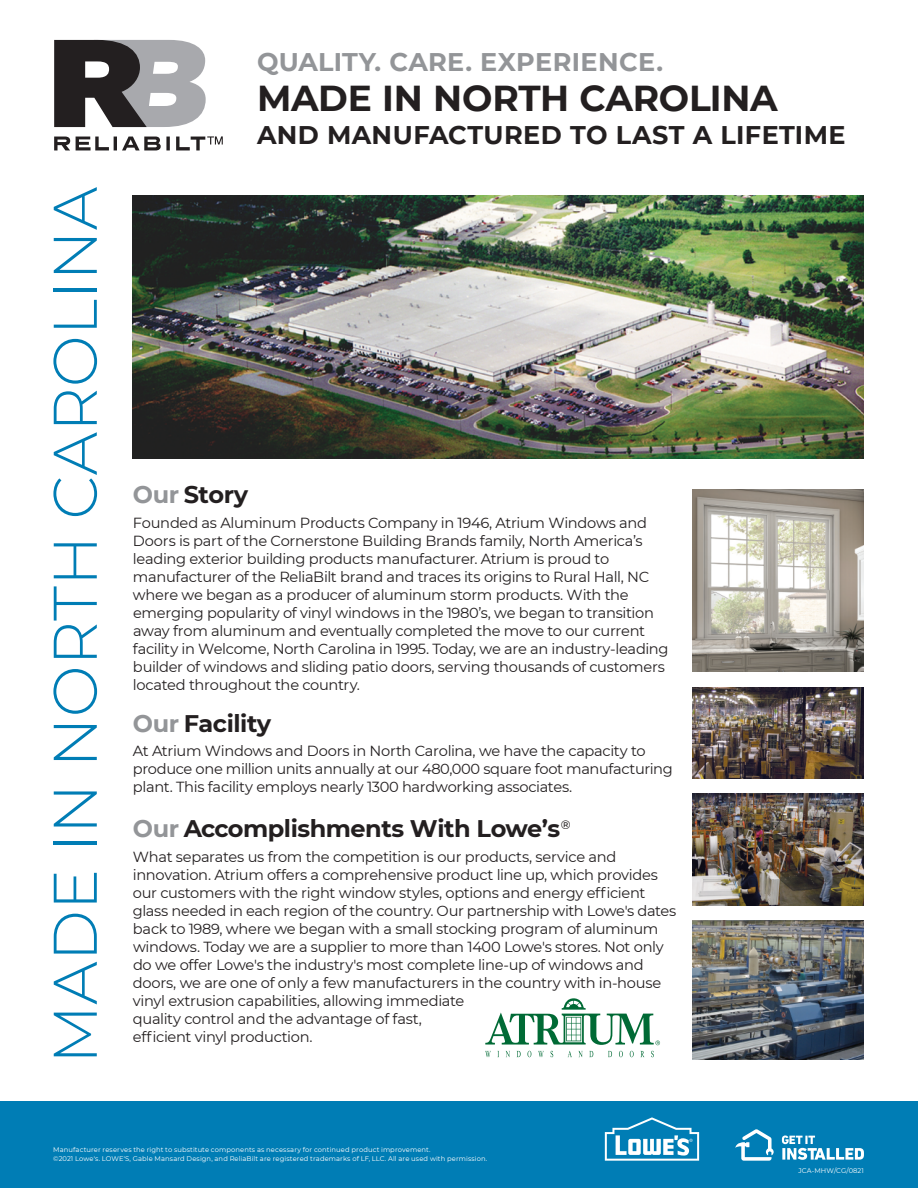
<style>
.page{position:relative;width:918px;height:1188px;background:#fff}
.page>*{position:absolute;margin:0;border:0;box-sizing:border-box;transform-origin:0 0}
.t1{font:300 61.5px "Montserrat";letter-spacing:.005em;color:#007db5}
.t2{font:700 36px "Montserrat";letter-spacing:-.01em;color:#231f20}
.t3{font:700 25.5px "Montserrat";letter-spacing:.015em;color:#231f20}
.t4{font:700 25.5px "Montserrat";letter-spacing:.015em;color:#939598}
.t5{font:700 24px "Montserrat";letter-spacing:-.02em;color:#231f20}
.t6{font:14.7px/18px "Montserrat";letter-spacing:-.02em;color:#231f20}
.t7{font:6.75px/9px "Montserrat";letter-spacing:.015em;color:#fff}
.s1{color:#939598}
</style>
<div class="page">
<svg style="left:54px;top:136px;width:169px;height:14px"></svg>
<svg style="left:54px;top:40px;width:152px;height:87px;background:#787779"></svg>
<div style="left:0;top:1102px;width:918px;height:86px;background:#007db5"></div>
<img style="left:692px;top:921px;width:172px;height:138px">
<img style="left:692px;top:794px;width:172px;height:111px">
<img style="left:692px;top:687px;width:172px;height:92px">
<img style="left:692px;top:489px;width:172px;height:183px">
<img style="left:133px;top:195px;width:731px;height:264px">
<svg style="left:517px;top:1051px;width:4px;height:6px"></svg>
<svg style="left:651px;top:1051px;width:3px;height:6px"></svg>
<svg style="left:527px;top:1051px;width:4px;height:6px"></svg>
<svg style="left:497px;top:1051px;width:2px;height:6px"></svg>
<svg style="left:506px;top:1051px;width:4px;height:6px"></svg>
<svg style="left:485px;top:1051px;width:6px;height:6px"></svg>
<svg style="left:538px;top:1051px;width:6px;height:6px"></svg>
<svg style="left:608px;top:1051px;width:4px;height:6px"></svg>
<svg style="left:619px;top:1051px;width:4px;height:6px"></svg>
<svg style="left:630px;top:1051px;width:4px;height:6px"></svg>
<svg style="left:589px;top:1051px;width:4px;height:6px"></svg>
<svg style="left:568px;top:1051px;width:4px;height:6px"></svg>
<svg style="left:640px;top:1051px;width:4px;height:6px"></svg>
<svg style="left:578px;top:1051px;width:5px;height:6px"></svg>
<svg style="left:485px;top:998px;width:175px;height:47px"></svg>
<svg style="left:735px;top:1129px;width:39px;height:32px"></svg>
<svg style="left:782px;top:1136px;width:82px;height:24px"></svg>
<svg style="left:605px;top:1117px;width:94px;height:44px"></svg>
<h1 class="t1" style="left:33px;top:1064px;width:879px;rotate:-90deg">MADE IN NORTH CAROLINA</h1>
<h3 class="t4" style="left:257px;top:44px;width:408px">QUALITY. CARE. EXPERIENCE.</h3>
<h2 class="t2" style="left:257px;top:73px;width:522px">MADE IN NORTH CAROLINA</h2>
<h3 class="t3" style="left:257px;top:117px;width:590px">AND MANUFACTURED TO LAST A LIFETIME</h3>
<h3 class="t5" style="left:133px;top:477px;width:117px"><span class="s1">Our</span> Story</h3>
<p class="t6" style="left:133px;top:513px;width:537px">Founded as Aluminum Products Company in 1946, Atrium Windows and Doors is part of the Cornerstone Building Brands family, North America’s leading exterior building products manufacturer. Atrium is proud to manufacturer of the ReliaBilt brand and traces its origins to Rural Hall, NC where we began as a producer of aluminum storm products. With the emerging popularity of vinyl windows in the 1980’s, we began to transition away from aluminum and eventually completed the move to our current facility in Welcome, North Carolina in 1995. Today, we are an industry-leading builder of windows and sliding patio doors, serving thousands of customers located throughout the country.</p>
<h3 class="t5" style="left:133px;top:706px;width:140px"><span class="s1">Our</span> Facility</h3>
<p class="t6" style="left:133px;top:742px;width:541px">At Atrium Windows and Doors in North Carolina, we have the capacity to produce one million units annually at our 480,000 square foot manufacturing plant. This facility employs nearly 1300 hardworking associates.</p>
<h3 class="t5" style="left:133px;top:811px;width:439px"><span class="s1">Our</span> Accomplishments With Lowe’s<sup>®</sup></h3>
<p class="t6" style="left:133px;top:847px;width:545px">What separates us from the competition is our products, service and innovation. Atrium offers a comprehensive product line up, which provides our customers with the right window styles, options and energy efficient glass needed in each region of the country. Our partnership with Lowe's dates back to 1989, where we began with a small stocking program of aluminum windows. Today we are a supplier to more than 1400 Lowe's stores. Not only do we offer Lowe's the industry's most complete line-up of windows and doors, we are one of only a few manufacturers in the country with in-house vinyl extrusion capabilities, allowing immediate<br>quality control and the advantage of fast,</p>
<p class="t6" style="left:133px;top:1027px;width:181px">efficient vinyl production.</p>
<p class="t7" style="left:53px;top:1145px;width:436px">Manufacturer reserves the right to substitute components as necessary for continued product improvement.<br>©2021 Lowe's. LOWE'S, Gable Mansard Design, and ReliaBilt are registered trademarks of LF, LLC. All are used with permission.</p>
<p class="t7" style="left:799px;top:1166px;width:67px">JCA-MHW/CG/0821</p>
</div>
